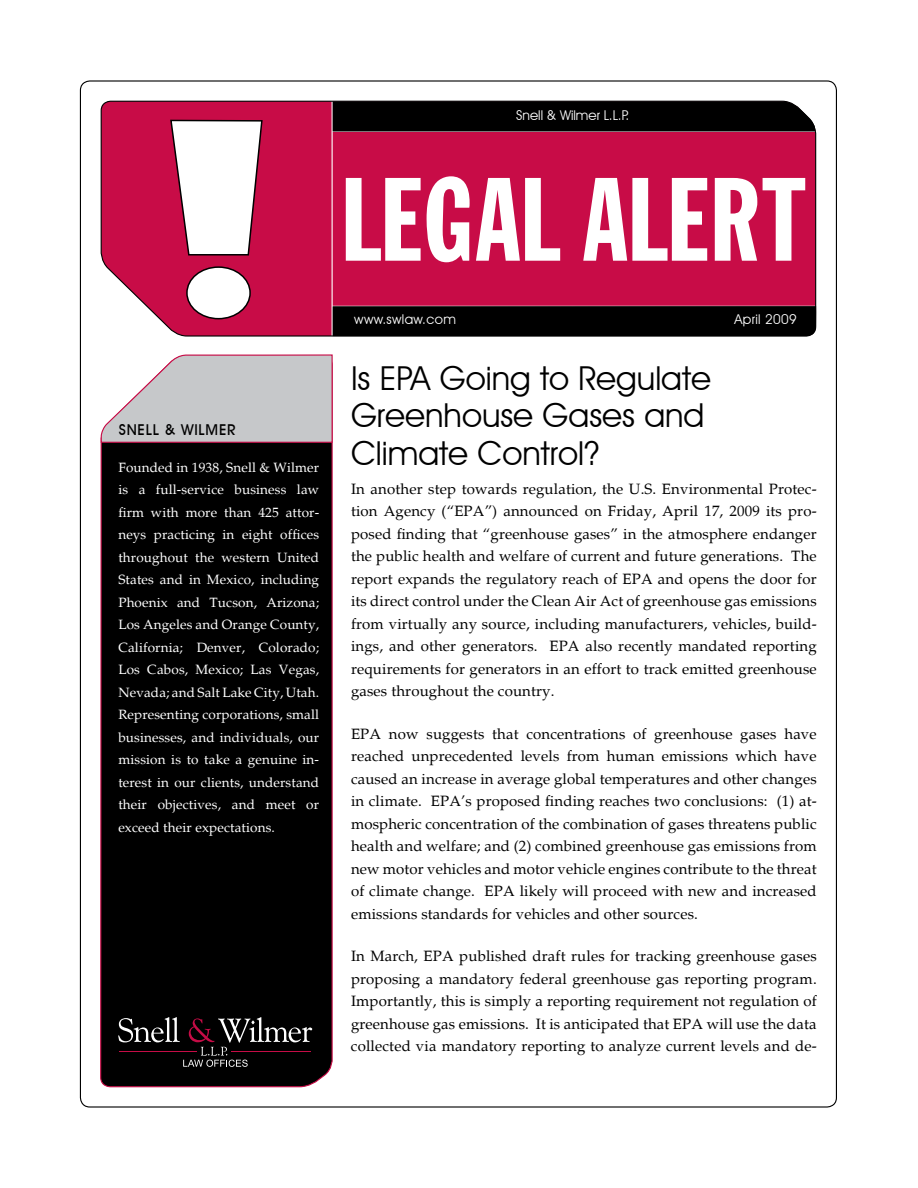
<style>
.page{position:relative;width:918px;height:1188px;background:#fff}
.page>*{position:absolute;margin:0;border:0;box-sizing:border-box;transform-origin:0 0}
.t1{font:124.05px "Franklin Extra Cond Gothic";letter-spacing:.005em;color:#fff}
.t2{font:33px/37.5px "Avant Garde IT Cby BT";color:#000}
.t3{font:15px/22.5px "Palatino";letter-spacing:.01em;color:#000;text-align:justify}
.t4{font:500 15px "Avant Garde IT Cby BT";letter-spacing:.05em;color:#000}
.t5{font:13.5px/22.5px "Palatino";letter-spacing:.01em;color:#fff;text-align:justify}
.t6{font:13.5px "Avant Garde IT Cby BT";letter-spacing:.025em;color:#fff}
.t7{font:13.5px "Avant Garde IT Cby BT";color:#fff}
</style>
<div class="page">
<svg style="left:100px;top:80px;width:233px;height:1028px;background:#181617"></svg>
<div style="left:100px;top:100px;width:717px;height:237px;background:#c80c47"></div>
<svg style="left:169px;top:119px;width:94px;height:137px"></svg>
<div style="left:187px;top:267px;width:63px;height:52px;background:#fff;border-radius:50%"></div>
<div style="left:186px;top:266px;width:65px;height:53px;border:2px solid #000;border-radius:50%"></div>
<svg style="left:332px;top:100px;width:484px;height:32px;background:#0f0e0e"></svg>
<div style="left:332px;top:306px;width:484px;height:30px;background:#000"></div>
<svg style="left:100px;top:354px;width:233px;height:89px;background:#cec9cd"></svg>
<svg style="left:118px;top:1017px;width:194px;height:50px;background:#251f21"></svg>
<p class="t4" style="left:119px;top:421px;width:118px">SNELL &amp; WILMER</p>
<p class="t5" style="left:118px;top:456px;width:202px">Founded in 1938, Snell &amp; Wilmer is a full-service business law firm with more than 425 attor&shy;neys practicing in eight offices throughout the western United States and in Mexico, including Phoenix and Tucson, Arizona; Los Angeles and Orange County, California; Denver, Colorado; Los Cabos, Mexico; Las Vegas, Nevada; and Salt Lake City, Utah.<br>Representing corporations, small businesses, and individuals, our mission is to take a genuine in&shy;terest in our clients, understand their objectives, and meet or exceed their expectations.</p>
<p class="t7" style="left:516px;top:107px;width:115px">Snell &amp; Wilmer L.L.P.</p>
<h1 class="t1" style="left:341px;top:154px;width:466px">LEGAL Alert</h1>
<p class="t6" style="left:354px;top:311px;width:103px">www.swlaw.com</p>
<p class="t6" style="left:735px;top:311px;width:64px">April 2009</p>
<h2 class="t2" style="left:351px;top:359px;width:362px">Is EPA Going to Regulate<br>Greenhouse Gases and<br>Climate Control?</h2>
<p class="t3" style="left:351px;top:478px;width:467px">In another step towards regulation, the U.S. Environmental Protec&shy;tion Agency (“EPA”) announced on Friday, April 17, 2009 its pro&shy;posed finding that “greenhouse gases” in the atmosphere endanger the public health and welfare of current and future generations. The report expands the regulatory reach of EPA and opens the door for its direct control under the Clean Air Act of greenhouse gas emissions from virtually any source, including manufacturers, vehicles, build&shy;ings, and other generators. EPA also recently mandated reporting requirements for generators in an effort to track emitted greenhouse gases throughout the country.</p>
<p class="t3" style="left:351px;top:723px;width:467px">EPA now suggests that concentrations of greenhouse gases have reached unprecedented levels from human emissions which have caused an increase in average global temperatures and other changes in climate. EPA’s proposed finding reaches two conclusions: (1) at&shy;mospheric concentration of the combination of gases threatens public health and welfare; and (2) combined greenhouse gas emissions from new motor vehicles and motor vehicle engines contribute to the threat of climate change. EPA likely will proceed with new and increased emissions standards for vehicles and other sources.</p>
<p class="t3" style="left:351px;top:945px;width:467px">In March, EPA published draft rules for tracking greenhouse gases proposing a mandatory federal greenhouse gas reporting program.<br>Importantly, this is simply a reporting requirement not regulation of greenhouse gas emissions. It is anticipated that EPA will use the data collected via mandatory reporting to analyze current levels and de-</p>
</div>
